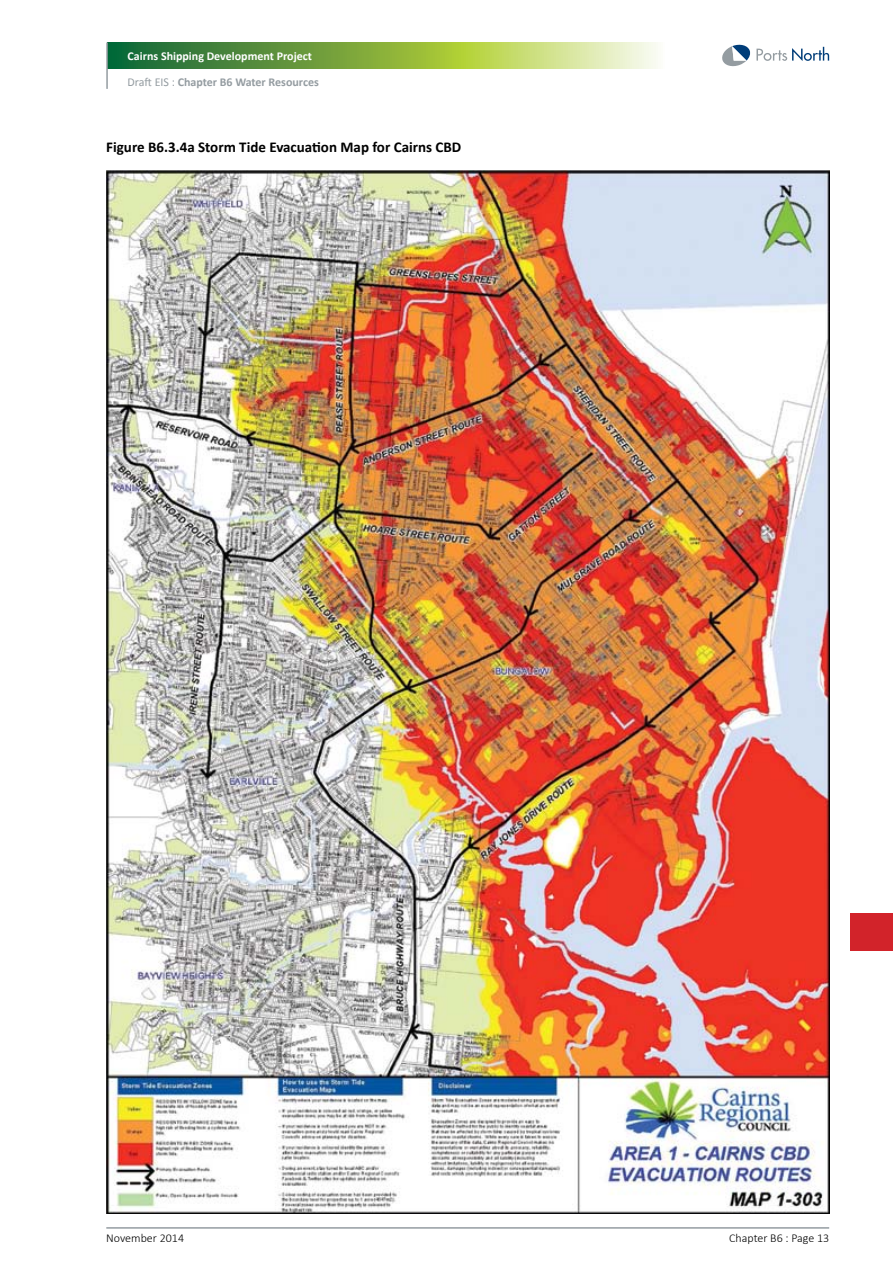
<style>
.page{position:relative;width:893px;height:1263px;background:#fff}
.page>*{position:absolute;margin:0;border:0;box-sizing:border-box;transform-origin:0 0}
.Tables_Names{font:700 15px "Calibri";color:#000}
.t1{font:700 12px/25.7px "Calibri";color:#fff}
.t2{font:300 12px "Calibri";color:#000}
.s1{font-weight:400;color:#949ca1}
.s2{color:#949ca1}
</style>
<div class="page">
<svg style="left:108px;top:43px;width:550px;height:25px;background:#89b25a"></svg>
<svg style="left:722px;top:45px;width:107px;height:21px"></svg>
<hr style="left:106px;top:43px;width:2px;height:46px;background:#949ca1">
<hr style="left:106px;top:1227px;width:723px;height:2px;background:#949ca1">
<div style="left:850px;top:913px;width:43px;height:38px;background:#d2232a"></div>
<img style="left:106px;top:170px;width:723px;height:1043px">
<p class="t1" style="left:128px;top:43px;width:193px">Cairns Shipping Development Project<br><span class="s1">Draft EIS :</span> <span class="s2">Chapter B6 Water Resources</span></p>
<p class="Tables_Names" style="left:106px;top:137px;width:357px">Figure B6.3.4a Storm Tide Evacuation Map for Cairns CBD</p>
<p class="t2" style="left:106px;top:1231px;width:79px">November 2014</p>
<p class="t2" style="left:729px;top:1231px;width:101px">Chapter B6 : Page 13</p>
</div>
